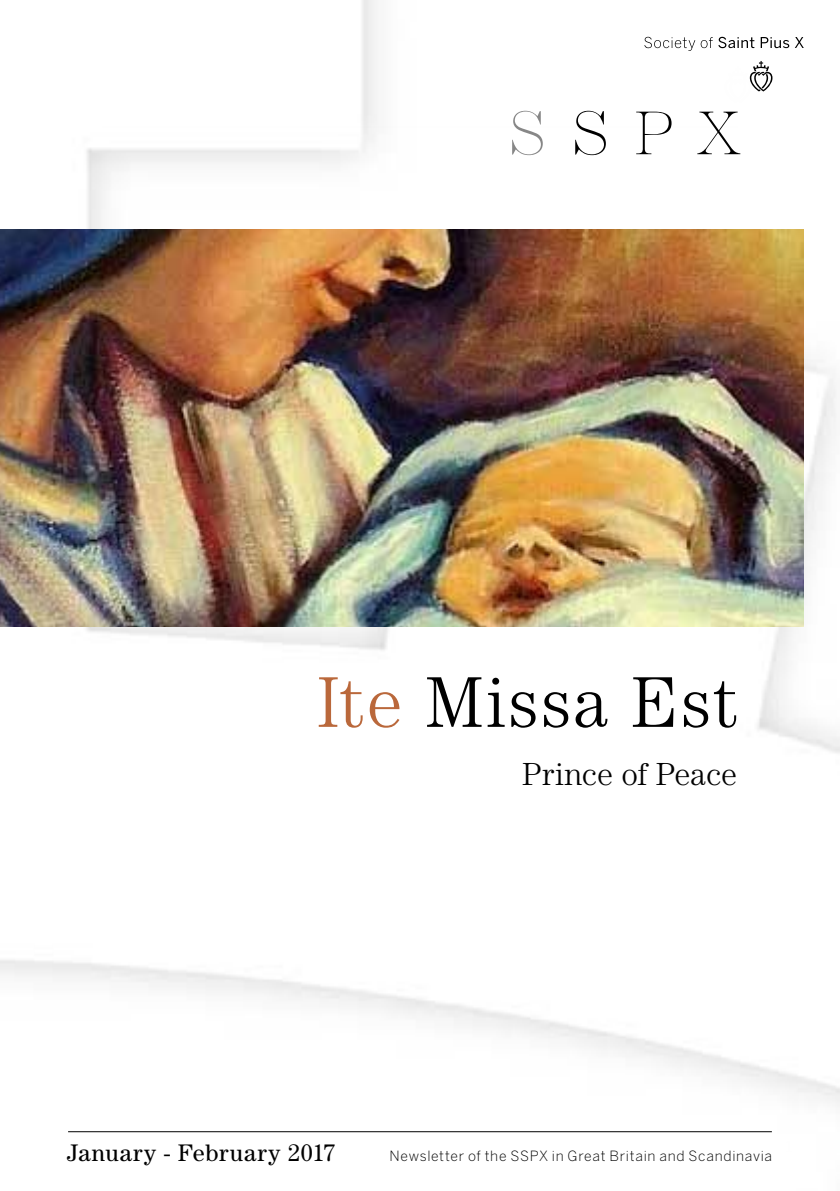
<style>
.page{position:relative;width:840px;height:1191px;background:#fff}
.page>*{position:absolute;margin:0;border:0;box-sizing:border-box;transform-origin:0 0}
.t1{font:300 72px "Century Std";letter-spacing:.025em;color:#000}
.t2{font:300 32px "Century Std";letter-spacing:-.005em;color:#000}
.t3{font:24px "Century Std";letter-spacing:.04em;color:#000}
.t4{font:300 14px "Benton Sans";letter-spacing:.05em;color:#000}
.s1{color:#ba683b}
</style>
<div class="page">
<img style="left:0;top:0;width:839px;height:1133px">
<hr style="left:68px;top:1131px;width:703px;height:1px;background:#000">
<svg style="left:636px;top:112px;width:35px;height:42px"></svg>
<svg style="left:697px;top:112px;width:43px;height:42px"></svg>
<svg style="left:512px;top:111px;width:30px;height:44px"></svg>
<svg style="left:575px;top:111px;width:30px;height:44px"></svg>
<svg style="left:724px;top:61px;width:48px;height:42px"></svg>
<svg style="left:644px;top:37px;width:68px;height:14px"></svg>
<svg style="left:718px;top:37px;width:36px;height:11px"></svg>
<svg style="left:760px;top:37px;width:28px;height:11px"></svg>
<svg style="left:794px;top:37px;width:9px;height:11px"></svg>
<img style="left:0;top:230px;width:802px;height:396px">
<h1 class="t1" style="left:317px;top:661px;width:422px"><span class="s1">Ite</span> Missa Est</h1>
<h2 class="t2" style="left:521px;top:756px;width:217px">Prince of Peace</h2>
<h3 class="t3" style="left:68px;top:1139px;width:269px">January - February 2017</h3>
<p class="t4" style="left:389px;top:1148px;width:384px">Newsletter of the SSPX in Great Britain and Scandinavia</p>
</div>
